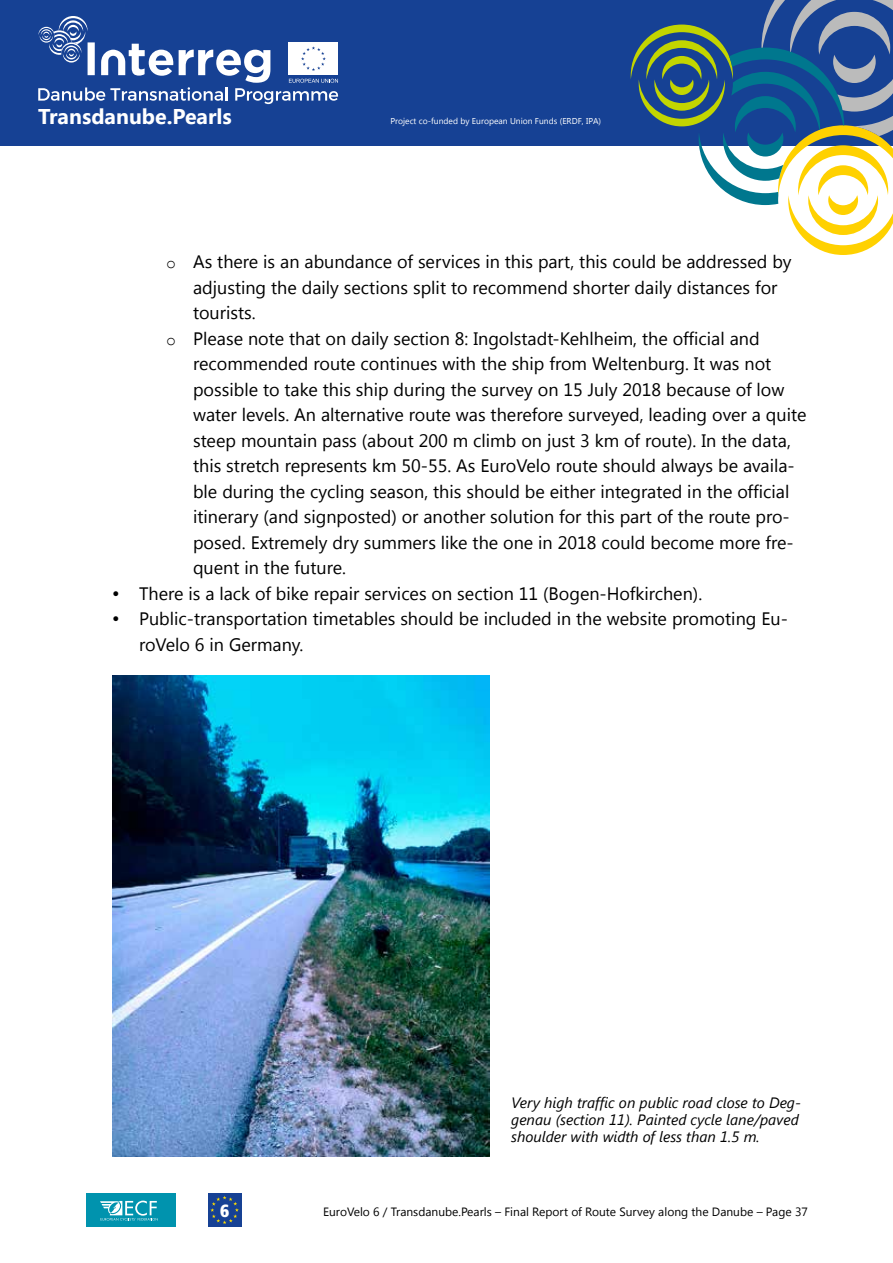
<style>
.page{position:relative;width:893px;height:1263px;background:#fff}
.page>*{position:absolute;margin:0;border:0;box-sizing:border-box;transform-origin:0 0}
.t1{font:700 21.3px "Segoe UI";color:#fff}
.t2{font:18px/25.5px "Segoe UI";color:#000}
.t3{font:900 condensed 17.7px "Frutiger LT Std";color:#fff}
.t4{font:italic 15px/17.2px "Segoe UI";color:#000}
.t5{font:12px "Segoe UI";color:#000}
.t6{font:8.55px "Segoe UI";color:#fff}
.s1{font-family:"Courier New";font-size:16.5px}
</style>
<div class="page">
<div style="left:0;top:0;width:893px;height:146px;background:#164194"></div>
<svg style="left:631px;top:0;width:262px;height:255px"></svg>
<svg style="left:38px;top:16px;width:300px;height:88px"></svg>
<div style="left:86px;top:1193px;width:90px;height:34px;background:#0093ae"></div>
<svg style="left:100px;top:1200px;width:58px;height:21px"></svg>
<div style="left:208px;top:1193px;width:34px;height:34px;background:#164194"></div>
<svg style="left:210px;top:1196px;width:29px;height:28px"></svg>
<img style="left:113px;top:675px;width:377px;height:482px">
<p class="t1" style="left:38px;top:101px;width:195px">Transdanube.Pearls</p>
<p class="t6" style="left:390px;top:115px;width:212px">Project co-funded by European Union Funds (ERDF, IPA)</p>
<p class="t2" style="left:166px;top:248px;width:627px"><span class="s1">o</span> As there is an abundance of services in this part, this could be addressed by</p>
<p class="t2" style="left:193px;top:274px;width:586px">adjusting the daily sections split to recommend shorter daily distances for</p>
<p class="t2" style="left:193px;top:299px;width:64px">tourists.</p>
<p class="t2" style="left:166px;top:325px;width:595px"><span class="s1">o</span> Please note that on daily section 8: Ingolstadt-Kehlheim, the official and</p>
<p class="t2" style="left:193px;top:350px;width:580px">recommended route continues with the ship from Weltenburg. It was not</p>
<p class="t2" style="left:193px;top:376px;width:593px">possible to take this ship during the survey on 15 July 2018 because of low</p>
<p class="t2" style="left:193px;top:401px;width:615px">water levels. An alternative route was therefore surveyed, leading over a quite</p>
<p class="t2" style="left:193px;top:427px;width:599px">steep mountain pass (about 200 m climb on just 3 km of route). In the data,</p>
<p class="t2" style="left:193px;top:452px;width:603px">this stretch represents km 50-55. As EuroVelo route should always be availa-</p>
<p class="t2" style="left:193px;top:478px;width:598px">ble during the cycling season, this should be either integrated in the official</p>
<p class="t2" style="left:193px;top:503px;width:598px">itinerary (and signposted) or another solution for this part of the route pro-</p>
<p class="t2" style="left:193px;top:529px;width:602px">posed. Extremely dry summers like the one in 2018 could become more fre-</p>
<p class="t2" style="left:193px;top:554px;width:154px">quent in the future.</p>
<p class="t2" style="left:112px;top:580px;width:592px">• There is a lack of bike repair services on section 11 (Bogen-Hofkirchen).</p>
<p class="t2" style="left:139px;top:605px;width:650px;text-indent:-27px">• Public-transportation timetables should be included in the website promoting Eu&shy;roVelo 6 in Germany.</p>
<p class="t4" style="left:511px;top:1093px;width:291px">Very high traffic on public road close to Deg&shy;genau (section 11). Painted cycle lane/paved shoulder with width of less than 1.5 m.</p>
<p class="t3" style="left:220px;top:1200px;width:11px">6</p>
<p class="t5" style="left:323px;top:1203px;width:486px">EuroVelo 6 / Transdanube.Pearls – Final Report of Route Survey along the Danube – Page 37</p>
</div>
